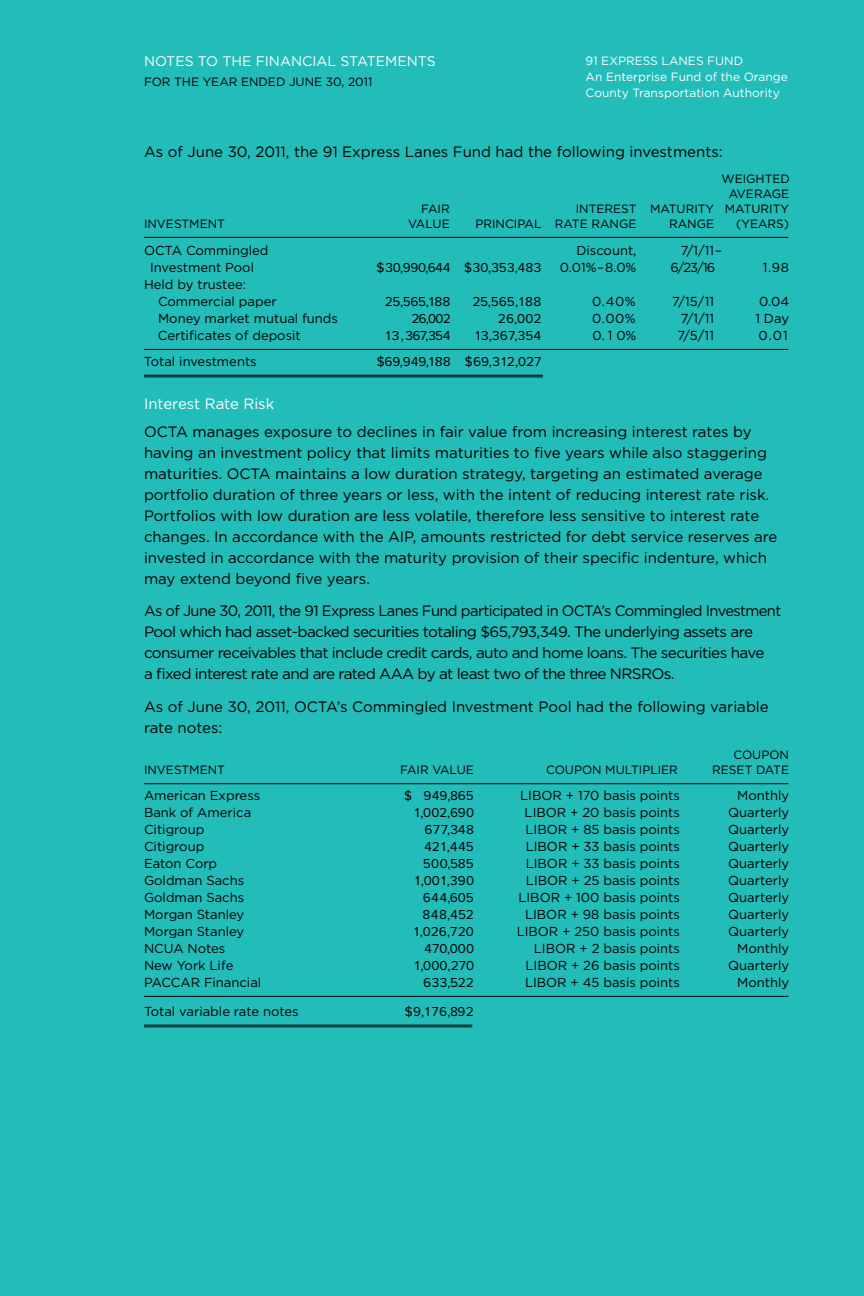
<style>
.page{position:relative;width:864px;height:1296px;background:#22bcb9}
.page>*{position:absolute;margin:0;border:0;box-sizing:border-box;transform-origin:0 0}
.t1{font:15px/21px "Gotham";color:#000}
.t2{font:15px/21px "Gotham";letter-spacing:-.04em;color:#000}
.t3{font:15px "Gotham";color:#fff}
.t4{font:14px "Gotham";color:#fff}
.t5{font:13.4px "Proxima Nova";letter-spacing:-.005em;color:#000}
.t6{font:13px/17px "Gotham";color:#000}
.t7{font:12px "Gotham";color:#000}
.t8{font:12px/16px "Gotham";color:#fff}
</style>
<div class="page">
<hr style="left:144px;top:237px;width:644px;height:1px;background:#000">
<hr style="left:144px;top:349px;width:644px;height:1px;background:#000">
<hr style="left:144px;top:375px;width:399px;height:1px;background:#000">
<hr style="left:144px;top:377px;width:399px;height:1px;background:#000">
<hr style="left:144px;top:783px;width:644px;height:1px;background:#000">
<hr style="left:144px;top:996px;width:644px;height:1px;background:#000">
<hr style="left:144px;top:1025px;width:328px;height:1px;background:#000">
<hr style="left:144px;top:1026px;width:328px;height:1px;background:#000">
<p class="t4" style="left:144px;top:53px;width:293px">NOTES TO THE FINANCIAL STATEMENTS</p>
<p class="t7" style="left:144px;top:75px;width:230px">FOR THE YEAR ENDED JUNE 30, 2011</p>
<p class="t8" style="left:586px;top:52px;width:204px">91 EXPRESS LANES FUND<br>An Enterprise Fund of the Orange<br>County Transportation Authority</p>
<p class="t1" style="left:144px;top:140px;width:580px">As of June 30, 2011, the 91 Express Lanes Fund had the following investments:</p>
<p class="t7" style="left:721px;top:172px;width:70px">WEIGHTED</p>
<p class="t7" style="left:729px;top:187px;width:62px">AVERAGE</p>
<p class="t7" style="left:421px;top:202px;width:30px">FAIR</p>
<p class="t7" style="left:576px;top:202px;width:62px">INTEREST</p>
<p class="t7" style="left:650px;top:202px;width:66px">MATURITY</p>
<p class="t7" style="left:725px;top:202px;width:66px">MATURITY</p>
<p class="t7" style="left:144px;top:217px;width:82px">INVESTMENT</p>
<p class="t7" style="left:408px;top:217px;width:43px">VALUE</p>
<p class="t7" style="left:475px;top:217px;width:68px">PRINCIPAL</p>
<p class="t7" style="left:555px;top:217px;width:83px">RATE RANGE</p>
<p class="t7" style="left:669px;top:217px;width:47px">RANGE</p>
<p class="t7" style="left:736px;top:217px;width:54px">(YEARS)</p>
<p class="t6" style="left:144px;top:242px;width:126px">OCTA Commingled</p>
<p class="t6" style="left:576px;top:242px;width:62px">Discount,</p>
<p class="t6" style="left:681px;top:242px;width:43px">7/1/11–</p>
<p class="t6" style="left:150px;top:259px;width:106px">Investment Pool</p>
<p class="t5" style="left:377px;top:262px;width:76px">$30,990,644</p>
<p class="t5" style="left:464px;top:262px;width:79px">$30,353,483</p>
<p class="t6" style="left:560px;top:259px;width:78px">0.01%–8.0%</p>
<p class="t6" style="left:671px;top:259px;width:46px">6/23/16</p>
<p class="t6" style="left:763px;top:259px;width:28px">1.98</p>
<p class="t6" style="left:158px;top:276px;width:120px;text-indent:-14px">Held by trustee:<br>Commercial paper</p>
<p class="t5" style="left:385px;top:296px;width:67px">25,565,188</p>
<p class="t5" style="left:472px;top:296px;width:70px">25,565,188</p>
<p class="t6" style="left:592px;top:293px;width:45px">0.40%</p>
<p class="t6" style="left:672px;top:293px;width:43px">7/15/11</p>
<p class="t6" style="left:759px;top:293px;width:31px">0.04</p>
<p class="t6" style="left:158px;top:310px;width:182px">Money market mutual funds</p>
<p class="t5" style="left:411px;top:313px;width:41px">26,002</p>
<p class="t5" style="left:498px;top:313px;width:45px">26,002</p>
<p class="t6" style="left:592px;top:310px;width:45px">0.00%</p>
<p class="t6" style="left:681px;top:310px;width:35px">7/1/11</p>
<p class="t6" style="left:755px;top:310px;width:35px">1 Day</p>
<p class="t6" style="left:158px;top:327px;width:144px">Certificates of deposit</p>
<p class="t5" style="left:384px;top:330px;width:68px">13,367,354</p>
<p class="t5" style="left:474px;top:330px;width:69px">13,367,354</p>
<p class="t6" style="left:593px;top:327px;width:45px">0. 1 0%</p>
<p class="t6" style="left:677px;top:327px;width:38px">7/5/11</p>
<p class="t6" style="left:759px;top:327px;width:31px">0.01</p>
<p class="t6" style="left:144px;top:353px;width:114px">Total investments</p>
<p class="t5" style="left:377px;top:355px;width:167px">$69,949,188 $69,312,027</p>
<p class="t3" style="left:144px;top:395px;width:132px">Interest Rate Risk</p>
<p class="t1" style="left:144px;top:421px;width:635px">OCTA manages exposure to declines in fair value from increasing interest rates by having an investment policy that limits maturities to five years while also staggering maturities. OCTA maintains a low duration strategy, targeting an estimated average portfolio duration of three years or less, with the intent of reducing interest rate risk.<br>Portfolios with low duration are less volatile, therefore less sensitive to interest rate changes. In accordance with the AIP, amounts restricted for debt service reserves are invested in accordance with the maturity provision of their specific indenture, which may extend beyond five years.</p>
<p class="t2" style="left:144px;top:600px;width:639px">As of June 30, 2011, the 91 Express Lanes Fund participated in OCTA’s Commingled Investment Pool which had asset-backed securities totaling $65,793,349. The underlying assets are consumer receivables that include credit cards, auto and home loans. The securities have<br>a fixed interest rate and are rated AAA by at least two of the three NRSROs.</p>
<p class="t1" style="left:144px;top:696px;width:626px">As of June 30, 2011, OCTA’s Commingled Investment Pool had the following variable</p>
<p class="t1" style="left:144px;top:717px;width:80px">rate notes:</p>
<p class="t7" style="left:734px;top:749px;width:57px">COUPON</p>
<p class="t7" style="left:144px;top:764px;width:82px">INVESTMENT</p>
<p class="t7" style="left:400px;top:764px;width:75px">FAIR VALUE</p>
<p class="t7" style="left:546px;top:764px;width:133px">COUPON MULTIPLIER</p>
<p class="t7" style="left:712px;top:764px;width:78px">RESET DATE</p>
<p class="t6" style="left:144px;top:787px;width:118px">American Express</p>
<p class="t5" style="left:404px;top:789px;width:71px">$ 949,865</p>
<p class="t6" style="left:520px;top:787px;width:161px">LIBOR + 170 basis points</p>
<p class="t6" style="left:737px;top:787px;width:54px">Monthly</p>
<p class="t6" style="left:144px;top:804px;width:109px">Bank of America</p>
<p class="t5" style="left:413px;top:806px;width:62px">1,002,690</p>
<p class="t6" style="left:525px;top:804px;width:157px">LIBOR + 20 basis points</p>
<p class="t6" style="left:728px;top:804px;width:62px">quarterly</p>
<p class="t6" style="left:144px;top:821px;width:62px">Citigroup</p>
<p class="t5" style="left:425px;top:823px;width:51px">677,348</p>
<p class="t6" style="left:526px;top:821px;width:156px">LIBOR + 85 basis points</p>
<p class="t6" style="left:728px;top:821px;width:62px">quarterly</p>
<p class="t6" style="left:144px;top:838px;width:62px">Citigroup</p>
<p class="t5" style="left:424px;top:840px;width:51px">421,445</p>
<p class="t6" style="left:526px;top:838px;width:156px">LIBOR + 33 basis points</p>
<p class="t6" style="left:728px;top:838px;width:62px">quarterly</p>
<p class="t6" style="left:144px;top:855px;width:75px">Eaton Corp</p>
<p class="t5" style="left:423px;top:857px;width:53px">500,585</p>
<p class="t6" style="left:526px;top:855px;width:156px">LIBOR + 33 basis points</p>
<p class="t6" style="left:728px;top:855px;width:62px">quarterly</p>
<p class="t6" style="left:144px;top:872px;width:102px">Goldman Sachs</p>
<p class="t5" style="left:413px;top:874px;width:62px">1,001,390</p>
<p class="t6" style="left:526px;top:872px;width:156px">LIBOR + 25 basis points</p>
<p class="t6" style="left:728px;top:872px;width:62px">quarterly</p>
<p class="t6" style="left:144px;top:889px;width:102px">Goldman Sachs</p>
<p class="t5" style="left:423px;top:891px;width:53px">644,605</p>
<p class="t6" style="left:518px;top:889px;width:163px">LIBOR + 100 basis points</p>
<p class="t6" style="left:728px;top:889px;width:62px">quarterly</p>
<p class="t6" style="left:144px;top:906px;width:102px">Morgan Stanley</p>
<p class="t5" style="left:423px;top:908px;width:53px">848,452</p>
<p class="t6" style="left:525px;top:906px;width:156px">LIBOR + 98 basis points</p>
<p class="t6" style="left:728px;top:906px;width:62px">quarterly</p>
<p class="t6" style="left:144px;top:923px;width:102px">Morgan Stanley</p>
<p class="t5" style="left:412px;top:925px;width:63px">1,026,720</p>
<p class="t6" style="left:517px;top:923px;width:165px">LIBOR + 250 basis points</p>
<p class="t6" style="left:728px;top:923px;width:62px">quarterly</p>
<p class="t6" style="left:144px;top:940px;width:83px">NCUA Notes</p>
<p class="t5" style="left:424px;top:942px;width:51px">470,000</p>
<p class="t6" style="left:534px;top:940px;width:148px">LIBOR + 2 basis points</p>
<p class="t6" style="left:737px;top:940px;width:54px">Monthly</p>
<p class="t6" style="left:144px;top:957px;width:91px">New York Life</p>
<p class="t5" style="left:413px;top:959px;width:63px">1,000,270</p>
<p class="t6" style="left:526px;top:957px;width:156px">LIBOR + 26 basis points</p>
<p class="t6" style="left:728px;top:957px;width:62px">quarterly</p>
<p class="t6" style="left:144px;top:974px;width:119px">PACCAR Financial</p>
<p class="t5" style="left:423px;top:976px;width:52px">633,522</p>
<p class="t6" style="left:525px;top:974px;width:156px">LIBOR + 45 basis points</p>
<p class="t6" style="left:737px;top:974px;width:54px">Monthly</p>
<p class="t6" style="left:144px;top:1003px;width:156px">Total variable rate notes</p>
<p class="t5" style="left:405px;top:1005px;width:70px">$9,176,892</p>
</div>
